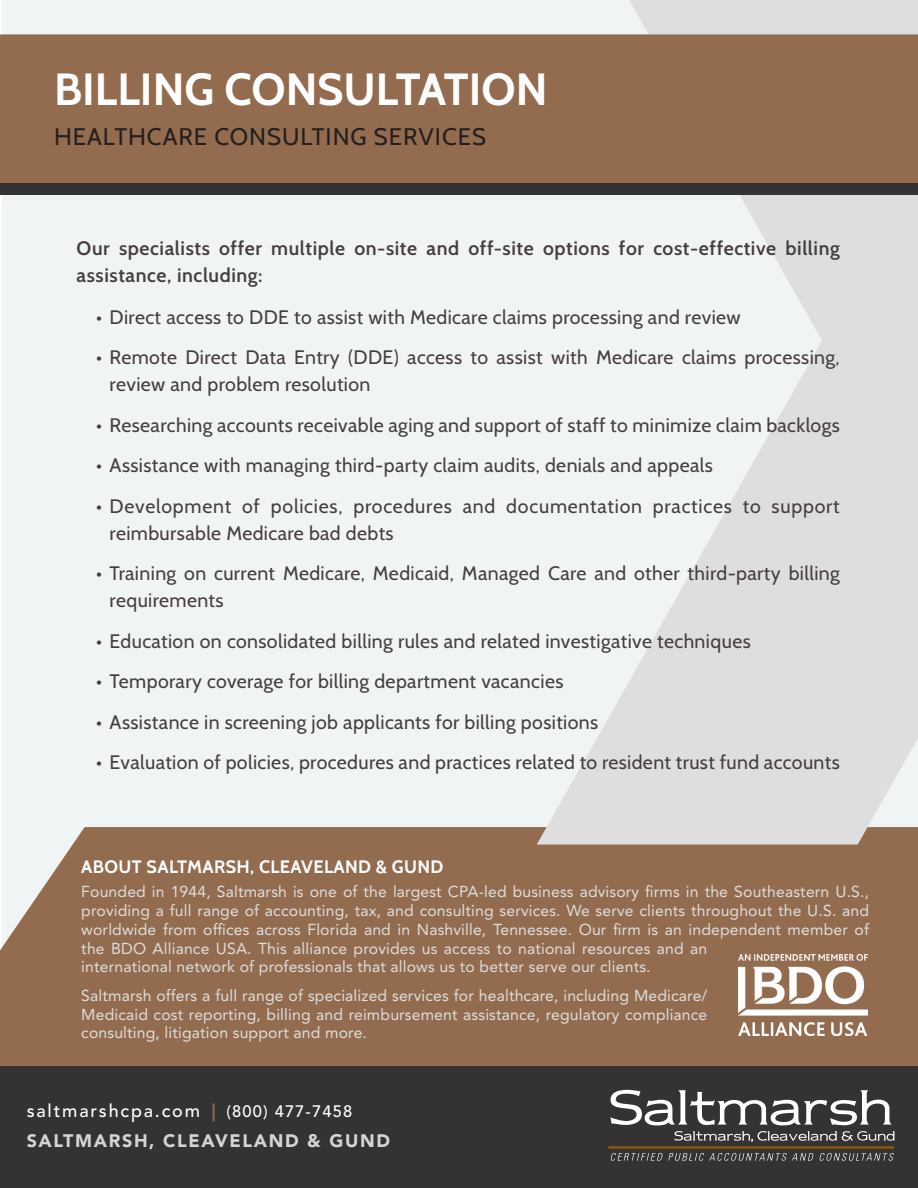
<style>
.page{position:relative;width:918px;height:1188px;background:#fff}
.page>*{position:absolute;margin:0;border:0;box-sizing:border-box;transform-origin:0 0}
.t1{font:700 45px "Cabin";color:#fff}
.t2{font:24px "Cabin";letter-spacing:.04em;color:#231f20}
.t3{font:19.5px/27px "Cabin";letter-spacing:.02em;color:#463d42}
.t4{font:600 19.5px/27px "Cabin";letter-spacing:.03em;color:#463d42}
.t5{font:19.5px/27px "Cabin";letter-spacing:.04em;color:#463d42}
.t6{font:500 18px "Avenir LT Std";letter-spacing:.1em;color:#fff}
.t7{font:700 18px "Cabin";letter-spacing:.02em;color:#fff}
.t8{font:900 18px "Avenir LT Std";letter-spacing:.09em;color:#d5d4d4}
.t9{font:15.75px/18.8px "Avenir LT Std";letter-spacing:.01em;color:#dedede}
.s1{font-weight:900;color:#87634d}
.s2{font-size:16.5px}
</style>
<div class="page">
<div style="left:2px;top:0;width:916px;height:1188px;background:#f1f4f4"></div>
<div style="left:0;top:827px;width:918px;height:239px;background:#936c4f"></div>
<div style="left:0;top:1066px;width:918px;height:122px;background:#333"></div>
<svg style="left:537px;top:0;width:381px;height:845px;fill:#dedede"></svg>
<div style="left:0;top:34px;width:918px;height:150px;background:#936c4f"></div>
<div style="left:0;top:184px;width:918px;height:11px;background:#333"></div>
<svg style="left:610px;top:1090px;width:285px;height:52px"></svg>
<svg style="left:611px;top:1153px;width:283px;height:8px"></svg>
<hr style="left:608px;top:1146px;width:286px;height:3px;background:#9c5506">
<img style="left:738px;top:955px;width:130px;height:80px">
<p class="t1" style="left:54px;top:62px;width:495px">BILLING CONSULTATION</p>
<p class="t2" style="left:54px;top:122px;width:433px">HEALTHCARE CONSULTING SERVICES</p>
<p class="t4" style="left:77px;top:234px;width:765px">Our specialists offer multiple on-site and off-site options for cost-effective billing assistance, including:</p>
<p class="t3" style="left:96px;top:303px;width:646px">• Direct access to DDE to assist with Medicare claims processing and review</p>
<p class="t3" style="left:110px;top:344px;width:732px;text-indent:-14px">• Remote Direct Data Entry (DDE) access to assist with Medicare claims processing, review and problem resolution</p>
<p class="t3" style="left:96px;top:411px;width:745px">• Researching accounts receivable aging and support of staff to minimize claim backlogs</p>
<p class="t3" style="left:96px;top:452px;width:618px">• Assistance with managing third-party claim audits, denials and appeals</p>
<p class="t5" style="left:110px;top:492px;width:732px;text-indent:-14px">• Development of policies, procedures and documentation practices to support reimbursable Medicare bad debts</p>
<p class="t3" style="left:110px;top:560px;width:732px;text-indent:-14px">• Training on current Medicare, Medicaid, Managed Care and other third-party billing requirements</p>
<p class="t3" style="left:96px;top:627px;width:656px">• Education on consolidated billing rules and related investigative techniques</p>
<p class="t3" style="left:96px;top:668px;width:469px">• Temporary coverage for billing department vacancies</p>
<p class="t3" style="left:96px;top:708px;width:504px">• Assistance in screening job applicants for billing positions</p>
<p class="t3" style="left:96px;top:749px;width:745px">• Evaluation of policies, procedures and practices related to resident trust fund accounts</p>
<p class="t7" style="left:81px;top:856px;width:364px">ABOUT SALTMARSH, CLEAVELAND &amp; GUND</p>
<p class="t9" style="left:81px;top:883px;width:789px">Founded in 1944, Saltmarsh is one of the largest CPA-led business advisory firms in the Southeastern U.S., providing a full range of accounting, tax, and consulting services. We serve clients throughout the U.S. and worldwide from offices across Florida and in Nashville, Tennessee. Our firm is an independent member of the BDO Alliance USA. This alliance provides us access to national resources and an<br>international network of professionals that allows us to better serve our clients.</p>
<p class="t9" style="left:81px;top:986px;width:628px;text-align:justify">Saltmarsh offers a full range of specialized services for healthcare, including Medicare/ Medicaid cost reporting, billing and reimbursement assistance, regulatory compliance consulting, litigation support and more.</p>
<p class="t6" style="left:27px;top:1100px;width:327px">saltmarshcpa.com <span class="s1">|</span> <span class="s2">(800) 477-7458</span></p>
<p class="t8" style="left:27px;top:1129px;width:365px">SALTMARSH, CLEAVELAND &amp; GUND</p>
</div>
